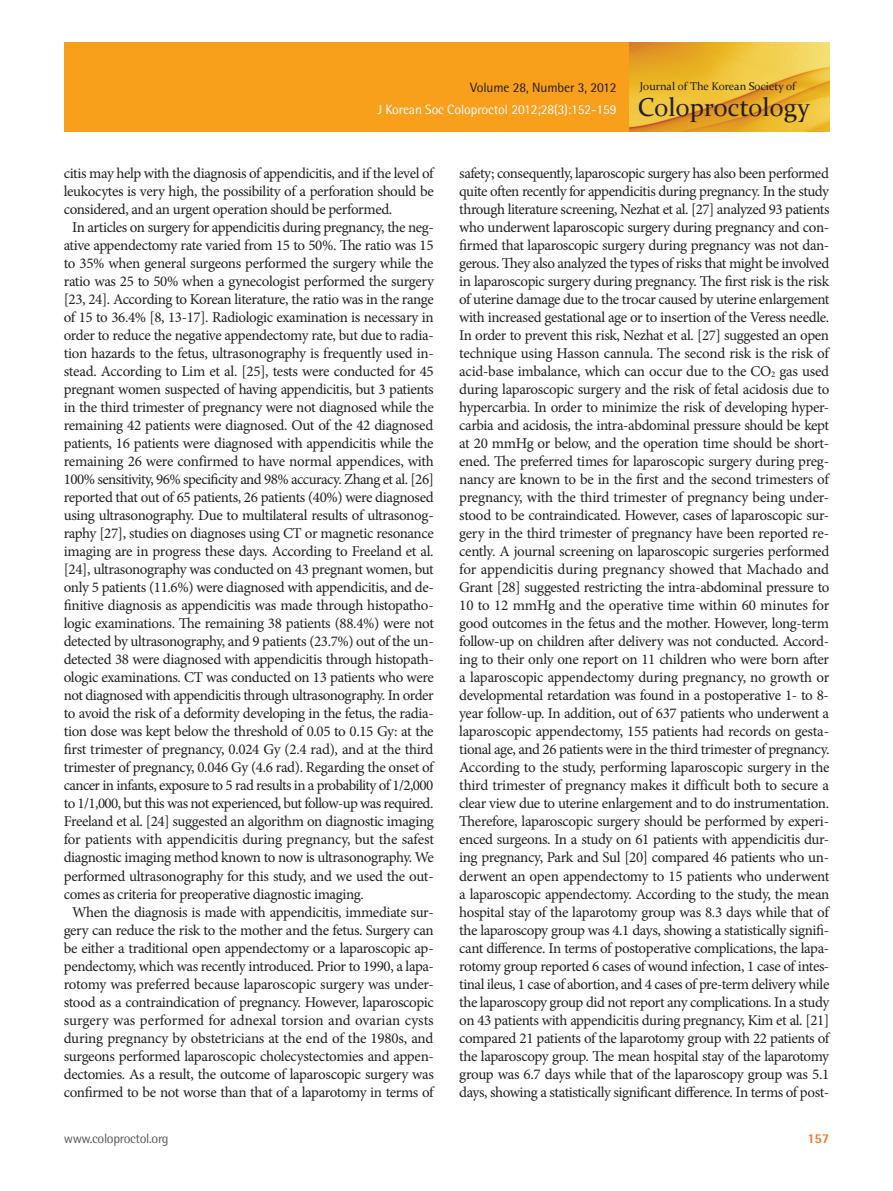
<style>
.page{position:relative;width:893px;height:1191px;background:#fff}
.page>*{position:absolute;margin:0;border:0;box-sizing:border-box;transform-origin:0 0}
.t1{font:25.95px "Constantia";color:#231f20}
.t2{font:15px/18px "Minion Pro";letter-spacing:-.025em;color:#231f20;text-align:justify}
.t3{font:15px "Minion Pro";color:#231f20}
.t4{font:13.5px "Rotis Semi Sans Std";letter-spacing:-.01em;color:#fff}
.t5{font:13.5px "Rotis Semi Sans Std";letter-spacing:-.01em;color:#231f20}
.t6{font:13.5px "Rotis Semi Sans Std";letter-spacing:-.025em;color:#57585a}
.t7{font:800 13.5px "Rotis Semi Sans Std";color:#f47721}
.t8{font:11.25px "Constantia";color:#231f20}
.s1{font-size:8.7px}
</style>
<div class="page">
<div style="left:64px;top:43px;width:565px;height:89px;background:#f89f1c"></div>
<img style="left:629px;top:43px;width:200px;height:89px">
<p class="t5" style="left:470px;top:80px;width:148px">Volume 28, Number 3, 2012</p>
<p class="t4" style="left:377px;top:102px;width:241px">J Korean Soc Coloproctol 2012;28(3):152-159</p>
<p class="t8" style="left:640px;top:79px;width:157px">Journal of The Korean Society of</p>
<h1 class="t1" style="left:638px;top:90px;width:174px">Coloproctology</h1>
<p class="t2" style="left:64px;top:164px;width:371px">citis may help with the diagnosis of appendicitis, and if the level of</p>
<p class="t2" style="left:64px;top:182px;width:371px">leukocytes is very high, the possibility of a perforation should be</p>
<p class="t2" style="left:64px;top:200px;width:330px">considered, and an urgent operation should be performed.</p>
<p class="t2" style="left:72px;top:218px;width:363px">In articles on surgery for appendicitis during pregnancy, the neg-</p>
<p class="t2" style="left:64px;top:236px;width:371px">ative appendectomy rate varied from 15 to 50%. The ratio was 15</p>
<p class="t2" style="left:64px;top:254px;width:371px">to 35% when general surgeons performed the surgery while the</p>
<p class="t2" style="left:64px;top:272px;width:372px">ratio was 25 to 50% when a gynecologist performed the surgery</p>
<p class="t2" style="left:64px;top:290px;width:371px">[23, 24]. According to Korean literature, the ratio was in the range</p>
<p class="t2" style="left:64px;top:308px;width:371px">of 15 to 36.4% [8, 13-17]. Radiologic examination is necessary in</p>
<p class="t2" style="left:64px;top:326px;width:371px">order to reduce the negative appendectomy rate, but due to radia-</p>
<p class="t2" style="left:64px;top:344px;width:371px">tion hazards to the fetus, ultrasonography is frequently used in-</p>
<p class="t2" style="left:64px;top:362px;width:372px">stead. According to Lim et al. [25], tests were conducted for 45</p>
<p class="t2" style="left:64px;top:380px;width:371px">pregnant women suspected of having appendicitis, but 3 patients</p>
<p class="t2" style="left:64px;top:398px;width:371px">in the third trimester of pregnancy were not diagnosed while the</p>
<p class="t2" style="left:64px;top:416px;width:371px">remaining 42 patients were diagnosed. Out of the 42 diagnosed</p>
<p class="t2" style="left:64px;top:434px;width:371px">patients, 16 patients were diagnosed with appendicitis while the</p>
<p class="t2" style="left:64px;top:452px;width:372px">remaining 26 were confirmed to have normal appendices, with</p>
<p class="t2" style="left:64px;top:470px;width:372px">100% sensitivity, 96% specificity and 98% accuracy. Zhang et al. [26]</p>
<p class="t2" style="left:64px;top:488px;width:371px">reported that out of 65 patients, 26 patients (40%) were diagnosed</p>
<p class="t2" style="left:64px;top:506px;width:371px">using ultrasonography. Due to multilateral results of ultrasonog-</p>
<p class="t2" style="left:64px;top:524px;width:371px">raphy [27], studies on diagnoses using CT or magnetic resonance</p>
<p class="t2" style="left:64px;top:542px;width:371px">imaging are in progress these days. According to Freeland et al.</p>
<p class="t2" style="left:64px;top:560px;width:371px">[24], ultrasonography was conducted on 43 pregnant women, but</p>
<p class="t2" style="left:64px;top:578px;width:371px">only 5 patients (11.6%) were diagnosed with appendicitis, and de-</p>
<p class="t2" style="left:64px;top:596px;width:371px">finitive diagnosis as appendicitis was made through histopatho-</p>
<p class="t2" style="left:64px;top:614px;width:372px">logic examinations. The remaining 38 patients (88.4%) were not</p>
<p class="t2" style="left:64px;top:632px;width:371px">detected by ultrasonography, and 9 patients (23.7%) out of the un-</p>
<p class="t2" style="left:64px;top:650px;width:371px">detected 38 were diagnosed with appendicitis through histopath-</p>
<p class="t2" style="left:64px;top:668px;width:371px">ologic examinations. CT was conducted on 13 patients who were</p>
<p class="t2" style="left:64px;top:686px;width:371px">not diagnosed with appendicitis through ultrasonography. In order</p>
<p class="t2" style="left:64px;top:704px;width:371px">to avoid the risk of a deformity developing in the fetus, the radia-</p>
<p class="t2" style="left:64px;top:722px;width:371px">tion dose was kept below the threshold of 0.05 to 0.15 Gy: at the</p>
<p class="t2" style="left:64px;top:740px;width:371px">first trimester of pregnancy, 0.024 Gy (2.4 rad), and at the third</p>
<p class="t2" style="left:64px;top:758px;width:371px">trimester of pregnancy, 0.046 Gy (4.6 rad). Regarding the onset of</p>
<p class="t2" style="left:64px;top:776px;width:371px">cancer in infants, exposure to 5 rad results in a probability of 1/2,000</p>
<p class="t2" style="left:64px;top:794px;width:371px">to 1/1,000, but this was not experienced, but follow-up was required.</p>
<p class="t2" style="left:64px;top:812px;width:371px">Freeland et al. [24] suggested an algorithm on diagnostic imaging</p>
<p class="t2" style="left:64px;top:830px;width:372px">for patients with appendicitis during pregnancy, but the safest</p>
<p class="t2" style="left:64px;top:848px;width:372px">diagnostic imaging method known to now is ultrasonography. We</p>
<p class="t2" style="left:64px;top:866px;width:371px">performed ultrasonography for this study, and we used the out-</p>
<p class="t2" style="left:64px;top:884px;width:302px">comes as criteria for preoperative diagnostic imaging.</p>
<p class="t2" style="left:72px;top:902px;width:363px">When the diagnosis is made with appendicitis, immediate sur-</p>
<p class="t2" style="left:64px;top:920px;width:371px">gery can reduce the risk to the mother and the fetus. Surgery can</p>
<p class="t2" style="left:64px;top:938px;width:371px">be either a traditional open appendectomy or a laparoscopic ap-</p>
<p class="t2" style="left:64px;top:956px;width:371px">pendectomy, which was recently introduced. Prior to 1990, a lapa-</p>
<p class="t2" style="left:64px;top:974px;width:371px">rotomy was preferred because laparoscopic surgery was under-</p>
<p class="t2" style="left:64px;top:992px;width:371px">stood as a contraindication of pregnancy. However, laparoscopic</p>
<p class="t3" style="left:64px;top:1009px;width:371px">surgery was performed for adnexal torsion and ovarian cysts</p>
<p class="t2" style="left:64px;top:1028px;width:371px">during pregnancy by obstetricians at the end of the 1980s, and</p>
<p class="t2" style="left:64px;top:1046px;width:371px">surgeons performed laparoscopic cholecystectomies and appen-</p>
<p class="t2" style="left:64px;top:1064px;width:372px">dectomies. As a result, the outcome of laparoscopic surgery was</p>
<p class="t2" style="left:64px;top:1082px;width:371px">confirmed to be not worse than that of a laparotomy in terms of</p>
<p class="t2" style="left:459px;top:164px;width:372px">safety; consequently, laparoscopic surgery has also been performed quite often recently for appendicitis during pregnancy. In the study through literature screening, Nezhat et al. [27] analyzed 93 patients who underwent laparoscopic surgery during pregnancy and con&shy;firmed that laparoscopic surgery during pregnancy was not dan&shy;gerous. They also analyzed the types of risks that might be involved in laparoscopic surgery during pregnancy. The first risk is the risk of uterine damage due to the trocar caused by uterine enlargement with increased gestational age or to insertion of the Veress needle.<br>In order to prevent this risk, Nezhat et al. [27] suggested an open technique using Hasson cannula. The second risk is the risk of acid-base imbalance, which can occur due to the CO<span class="s1">2</span> gas used during laparoscopic surgery and the risk of fetal acidosis due to hypercarbia. In order to minimize the risk of developing hyper&shy;carbia and acidosis, the intra-abdominal pressure should be kept at 20 mmHg or below, and the operation time should be short&shy;ened. The preferred times for laparoscopic surgery during preg&shy;nancy are known to be in the first and the second trimesters of pregnancy, with the third trimester of pregnancy being under&shy;stood to be contraindicated. However, cases of laparoscopic sur&shy;gery in the third trimester of pregnancy have been reported re&shy;cently. A journal screening on laparoscopic surgeries performed for appendicitis during pregnancy showed that Machado and Grant [28] suggested restricting the intra-abdominal pressure to 10 to 12 mmHg and the operative time within 60 minutes for good outcomes in the fetus and the mother. However, long-term follow-up on children after delivery was not conducted. Accord&shy;ing to their only one report on 11 children who were born after a laparoscopic appendectomy during pregnancy, no growth or developmental retardation was found in a postoperative 1- to 8- year follow-up. In addition, out of 637 patients who underwent a laparoscopic appendectomy, 155 patients had records on gesta&shy;tional age, and 26 patients were in the third trimester of pregnancy.<br>According to the study, performing laparoscopic surgery in the third trimester of pregnancy makes it difficult both to secure a clear view due to uterine enlargement and to do instrumentation.<br>Therefore, laparoscopic surgery should be performed by experi&shy;enced surgeons. In a study on 61 patients with appendicitis dur&shy;ing pregnancy, Park and Sul [20] compared 46 patients who un&shy;derwent an open appendectomy to 15 patients who underwent a laparoscopic appendectomy. According to the study, the mean hospital stay of the laparotomy group was 8.3 days while that of the laparoscopy group was 4.1 days, showing a statistically signifi&shy;cant difference. In terms of postoperative complications, the lapa&shy;rotomy group reported 6 cases of wound infection, 1 case of intes&shy;tinal ileus, 1 case of abortion, and 4 cases of pre-term delivery while the laparoscopy group did not report any complications. In a study on 43 patients with appendicitis during pregnancy, Kim et al. [21] compared 21 patients of the laparotomy group with 22 patients of the laparoscopy group. The mean hospital stay of the laparotomy group was 6.7 days while that of the laparoscopy group was 5.1 days, showing a statistically significant difference. In terms of post-</p>
<p class="t6" style="left:64px;top:1130px;width:106px">www.coloproctol.org</p>
<p class="t7" style="left:807px;top:1129px;width:23px">157</p>
</div>
